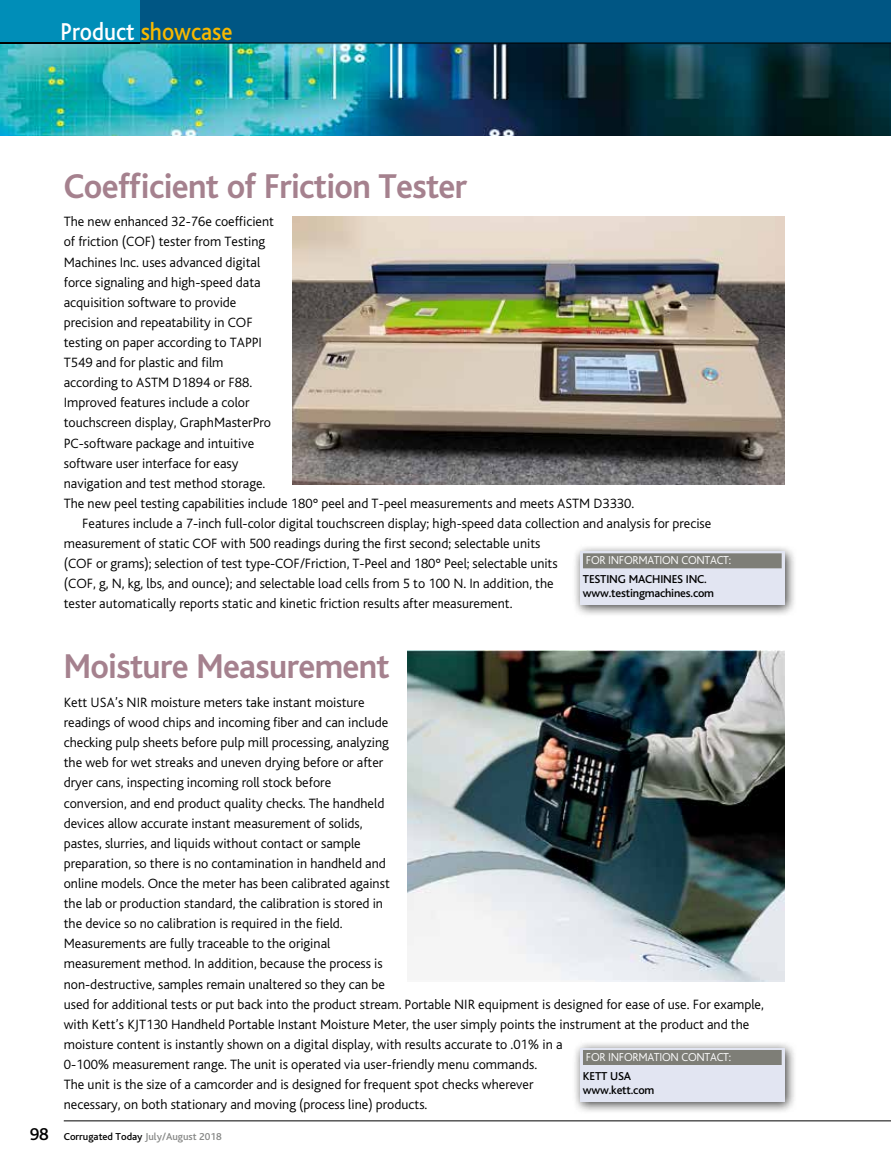
<style>
.page{position:relative;width:891px;height:1175px;background:#fff}
.page>*{position:absolute;margin:0;border:0;box-sizing:border-box;transform-origin:0 0}
.t1{font:700 36px "Bliss";letter-spacing:-.02em;color:#a5818e;scale:.95 1}
.t2{font:500 25.5px "Bliss";color:#f7b800;scale:.9 1}
.t3{font:300 14.1px/20.1px "Bliss";color:#000}
.t4{font:500 12px/13.5px "Bliss";letter-spacing:-.015em;color:#000}
.t5{font:300 12px "Bliss";letter-spacing:-.025em;color:#fff}
.t6{font:500 10.5px "Bliss";color:#000}
.s1{color:#fff}
.s2{font-size:18px}
.s3{color:#868786}
</style>
<div class="page">
<hr style="left:64px;top:1120px;width:827px;height:1px;background:#000">
<div style="left:0;top:0;width:891px;height:43px;background:#005684"></div>
<div style="left:0;top:0;width:140px;height:43px;background:#008eb8"></div>
<img style="left:0;top:44px;width:891px;height:92px">
<hr style="left:0;top:42px;width:140px;height:2px;background:#000">
<hr style="left:0;top:43px;width:891px;height:1px;background:#000">
<div style="left:572px;top:544px;width:225px;height:73px;background:#000;opacity:.75"></div>
<div style="left:580px;top:552px;width:205px;height:53px;background:#e2e5f2"></div>
<div style="left:583px;top:553px;width:199px;height:15px;background:#7e7e77"></div>
<img style="left:293px;top:216px;width:492px;height:269px">
<div style="left:572px;top:1040px;width:225px;height:73px;background:#000;opacity:.75"></div>
<div style="left:580px;top:1048px;width:205px;height:53px;background:#e2e5f2"></div>
<div style="left:583px;top:1050px;width:199px;height:15px;background:#7e7e77"></div>
<img style="left:407px;top:651px;width:378px;height:330px">
<h2 class="t2" style="left:61px;top:18px;width:193px"><span class="s1">Product</span> showcase</h2>
<h1 class="t1" style="left:64px;top:167px;width:426px">Coefficient of Friction Tester</h1>
<p class="t3" style="left:64px;top:212px;width:212px">The new enhanced 32-76e coefficient</p>
<p class="t3" style="left:64px;top:232px;width:203px">of friction (COF) tester from Testing</p>
<p class="t3" style="left:64px;top:252px;width:198px">Machines Inc. uses advanced digital</p>
<p class="t3" style="left:64px;top:272px;width:198px">force signaling and high-speed data</p>
<p class="t3" style="left:64px;top:292px;width:174px">acquisition software to provide</p>
<p class="t3" style="left:64px;top:312px;width:191px">precision and repeatability in COF</p>
<p class="t3" style="left:64px;top:332px;width:200px">testing on paper according to TAPPI</p>
<p class="t3" style="left:64px;top:353px;width:161px">T549 and for plastic and film</p>
<p class="t3" style="left:64px;top:373px;width:190px">according to ASTM D1894 or F88.</p>
<p class="t3" style="left:64px;top:393px;width:187px">Improved features include a color</p>
<p class="t3" style="left:64px;top:413px;width:209px">touchscreen display, GraphMasterPro</p>
<p class="t3" style="left:64px;top:433px;width:192px">PC-software package and intuitive</p>
<p class="t3" style="left:64px;top:453px;width:176px">software user interface for easy</p>
<p class="t3" style="left:64px;top:473px;width:203px">navigation and test method storage.</p>
<p class="t3" style="left:64px;top:493px;width:572px">The new peel testing capabilities include 180° peel and T-peel measurements and meets ASTM D3330.</p>
<p class="t3" style="left:82px;top:513px;width:631px">Features include a 7-inch full-color digital touchscreen display; high-speed data collection and analysis for precise</p>
<p class="t3" style="left:64px;top:533px;width:478px">measurement of static COF with 500 readings during the first second; selectable units</p>
<p class="t3" style="left:64px;top:554px;width:495px">(COF or grams); selection of test type-COF/Friction, T-Peel and 180° Peel; selectable units</p>
<p class="t3" style="left:64px;top:574px;width:491px">(COF, g, N, kg, lbs, and ounce); and selectable load cells from 5 to 100 N. In addition, the</p>
<p class="t3" style="left:64px;top:594px;width:450px">tester automatically reports static and kinetic friction results after measurement.</p>
<p class="t5" style="left:586px;top:554px;width:147px">FOR INFORMATION CONTACT:</p>
<p class="t4" style="left:583px;top:573px;width:133px">TESTING MACHINES INC. www.testingmachines.com</p>
<h1 class="t1" style="left:64px;top:648px;width:345px">Moisture Measurement</h1>
<p class="t3" style="left:64px;top:692px;width:702px">Kett USA’s NIR moisture meters take instant moisture<br>readings of wood chips and incoming fiber and can include<br>checking pulp sheets before pulp mill processing, analyzing<br>the web for wet streaks and uneven drying before or after<br>dryer cans, inspecting incoming roll stock before<br>conversion, and end product quality checks. The handheld<br>devices allow accurate instant measurement of solids,<br>pastes, slurries, and liquids without contact or sample<br>preparation, so there is no contamination in handheld and<br>online models. Once the meter has been calibrated against<br>the lab or production standard, the calibration is stored in<br>the device so no calibration is required in the field.<br>Measurements are fully traceable to the original<br>measurement method. In addition, because the process is<br>non-destructive, samples remain unaltered so they can be<br>used for additional tests or put back into the product stream. Portable NIR equipment is designed for ease of use. For example, with Kett’s KJT130 Handheld Portable Instant Moisture Meter, the user simply points the instrument at the product and the moisture content is instantly shown on a digital display, with results accurate to .01% in a<br>0-100% measurement range. The unit is operated via user-friendly menu commands.<br>The unit is the size of a camcorder and is designed for frequent spot checks wherever<br>necessary, on both stationary and moving (process line) products.</p>
<p class="t5" style="left:586px;top:1050px;width:147px">FOR INFORMATION CONTACT:</p>
<p class="t4" style="left:583px;top:1069px;width:73px">KETT USA www.kett.com</p>
<p class="t6" style="left:30px;top:1130px;width:193px"><span class="s2">98</span> Corrugated Today <span class="s3">July/August 2018</span></p>
</div>
